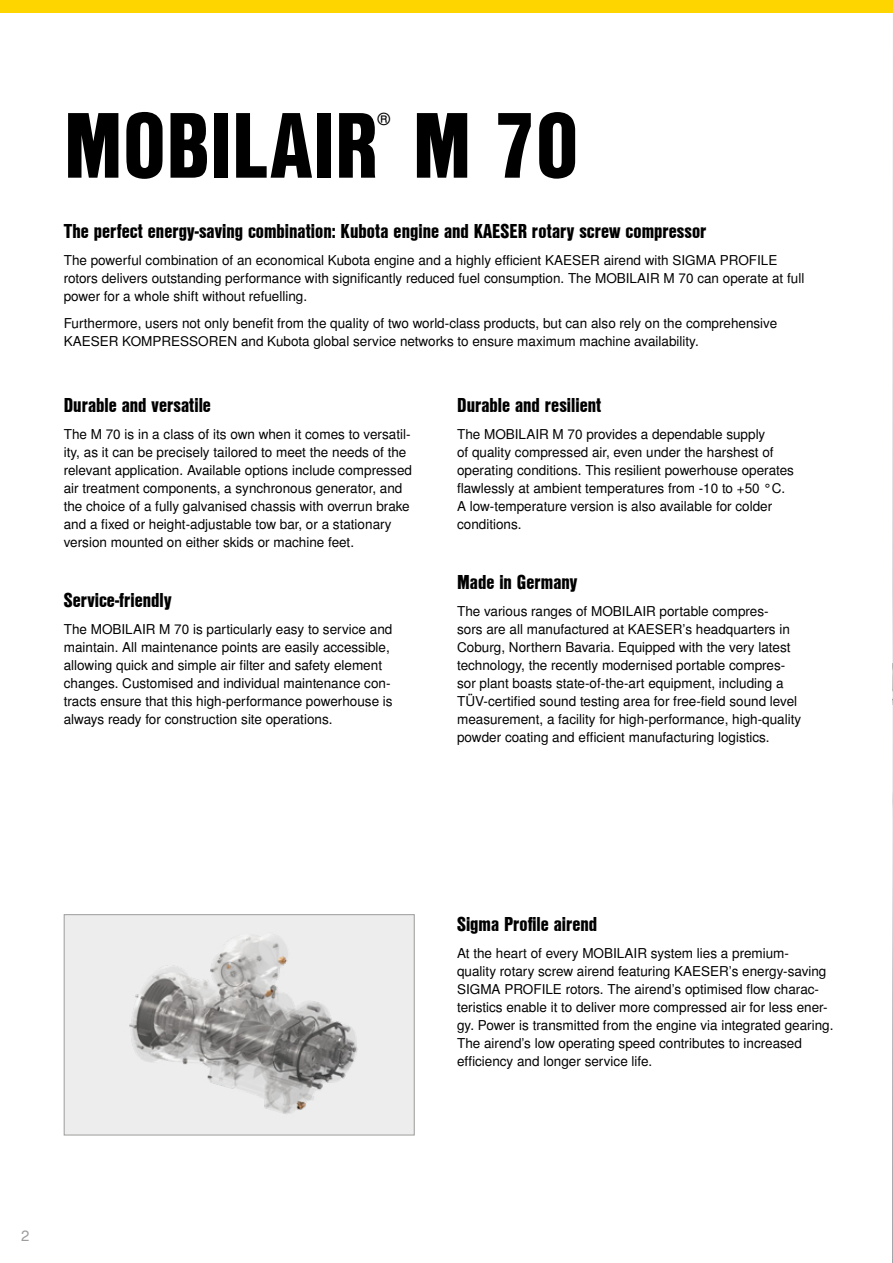
<style>
.page{position:relative;width:893px;height:1263px;background:#fff}
.page>*{position:absolute;margin:0;border:0;box-sizing:border-box;transform-origin:0 0}
.t1{font:90px "Nimbus San L Bla Con";color:#000}
.t2{font:19.5px "Nimbus San L Bla Con";color:#000}
.t3{font:16.5px "Nimbus San L";color:#000}
.t4{font:15px "Nimbus San L";color:#9d9d9c}
.t5{font:13.5px/18px "Nimbus San L";color:#000}
</style>
<div class="page">
<div style="left:0;top:0;width:893px;height:13px;background:#ffd500"></div>
<img style="left:892px;top:154px;width:1px;height:1109px">
<div style="left:64px;top:915px;width:350px;height:220px;background:#ededed"></div>
<img style="left:129px;top:937px;width:229px;height:177px">
<div style="left:64px;top:914px;width:351px;height:221px;border:1px solid #9d9d9c"></div>
<img style="left:892px;top:232px;width:1px;height:831px">
<h1 class="t1" style="left:64px;top:77px;width:516px">MOBILAIR M 70</h1>
<p class="t3" style="left:378px;top:109px;width:14px">®</p>
<h2 class="t2" style="left:64px;top:217px;width:644px">The perfect energy-saving combination: Kubota engine and KAESER rotary screw compressor</h2>
<p class="t5" style="left:64px;top:252px;width:742px">The powerful combination of an economical Kubota engine and a highly efficient KAESER airend with SIGMA PROFILE rotors delivers outstanding performance with significantly reduced fuel consumption. The MOBILAIR M 70 can operate at full power for a whole shift without refuelling.</p>
<p class="t5" style="left:64px;top:315px;width:715px">Furthermore, users not only benefit from the quality of two world-class products, but can also rely on the comprehensive<br>KAESER KOMPRESSOREN and Kubota global service networks to ensure maximum machine availability.</p>
<h2 class="t2" style="left:64px;top:391px;width:149px">Durable and versatile</h2>
<p class="t5" style="left:64px;top:426px;width:350px">The M 70 is in a class of its own when it comes to versatil&shy;ity, as it can be precisely tailored to meet the needs of the relevant application. Available options include compressed air treatment components, a synchronous generator, and the choice of a fully galvanised chassis with overrun brake and a fixed or height-adjustable tow bar, or a stationary version mounted on either skids or machine feet.</p>
<h2 class="t2" style="left:64px;top:586px;width:109px">Service-friendly</h2>
<p class="t5" style="left:64px;top:621px;width:330px">The MOBILAIR M 70 is particularly easy to service and maintain. All maintenance points are easily accessible, allowing quick and simple air filter and safety element changes. Customised and individual maintenance con&shy;tracts ensure that this high-performance powerhouse is always ready for construction site operations.</p>
<h2 class="t2" style="left:457px;top:391px;width:146px">Durable and resilient</h2>
<p class="t5" style="left:457px;top:426px;width:338px">The MOBILAIR M 70 provides a dependable supply<br>of quality compressed air, even under the harshest of operating conditions. This resilient powerhouse operates flawlessly at ambient temperatures from -10 to +50 °C.<br>A low-temperature version is also available for colder conditions.</p>
<h2 class="t2" style="left:457px;top:568px;width:122px">Made in Germany</h2>
<p class="t5" style="left:457px;top:603px;width:346px">The various ranges of MOBILAIR portable compres-<br>sors are all manufactured at KAESER’s headquarters in Coburg, Northern Bavaria. Equipped with the very latest technology, the recently modernised portable compres&shy;sor plant boasts state-of-the-art equipment, including a TÜV-certified sound testing area for free-field sound level measurement, a facility for high-performance, high-quality powder coating and efficient manufacturing logistics.</p>
<p class="t4" style="left:21px;top:1226px;width:10px">2</p>
<h2 class="t2" style="left:457px;top:910px;width:142px">Sigma Profile airend</h2>
<p class="t5" style="left:457px;top:945px;width:378px">At the heart of every MOBILAIR system lies a premium-<br>quality rotary screw airend featuring KAESER’s energy-saving SIGMA PROFILE rotors. The airend’s optimised flow charac&shy;teristics enable it to deliver more compressed air for less ener&shy;gy. Power is transmitted from the engine via integrated gearing.<br>The airend’s low operating speed contributes to increased efficiency and longer service life.</p>
</div>
